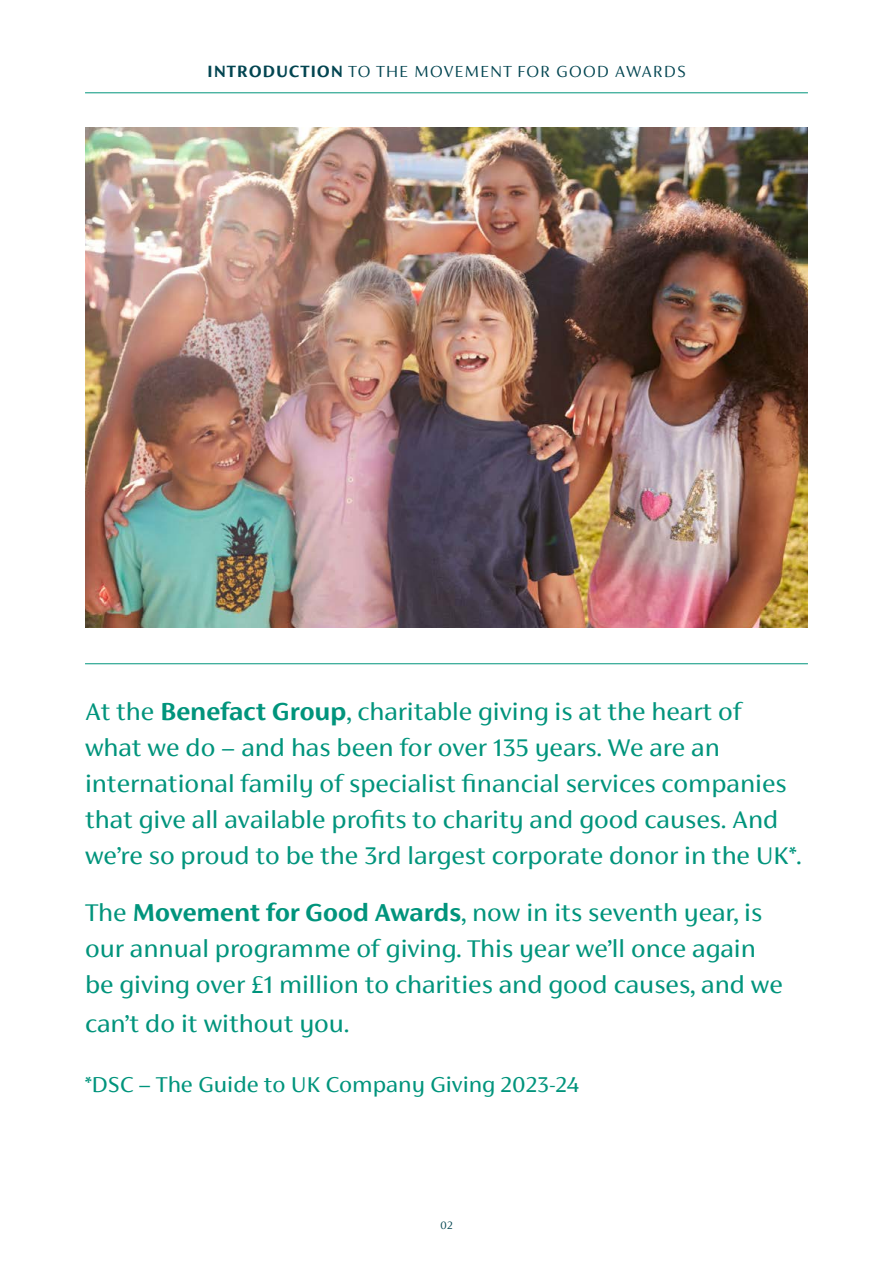
<style>
.page{position:relative;width:893px;height:1263px;background:#fff}
.page>*{position:absolute;margin:0;border:0;box-sizing:border-box;transform-origin:0 0}
.t1{font:27px/36px "FS Siena";color:#00947c}
.t2{font:24px "FS Siena";color:#00947c}
.t3{font:300 18px "FS Siena";letter-spacing:.05em;color:#034551}
.t4{font:300 12px "FS Siena";color:#034551}
.s1{font-weight:700}
</style>
<div class="page">
<hr style="left:85px;top:663px;width:723px;height:1px;background:#00947c">
<hr style="left:85px;top:92px;width:723px;height:1px;background:#00947c">
<img style="left:85px;top:128px;width:723px;height:499px">
<p class="t3" style="left:207px;top:62px;width:480px"><span class="s1">INTRODUCTION</span> TO THE MOVEMENT FOR GOOD AWARDS</p>
<p class="t1" style="left:85px;top:693px;width:718px">At the <span class="s1">Benefact Group</span>, charitable giving is at the heart of what we do – and has been for over 135 years. We are an international family of specialist financial services companies that give all available profits to charity and good causes. And we’re so proud to be the 3rd largest corporate donor in the UK*.</p>
<p class="t1" style="left:85px;top:894px;width:699px">The <span class="s1">Movement for Good Awards</span>, now in its seventh year, is our annual programme of giving. This year we’ll once again be giving over £1 million to charities and good causes, and we</p>
<p class="t1" style="left:85px;top:1005px;width:266px">can’t do it without you.</p>
<p class="t2" style="left:85px;top:1072px;width:495px">*DSC – The Guide to UK Company Giving 2023-24</p>
<p class="t4" style="left:440px;top:1219px;width:14px">02</p>
</div>
